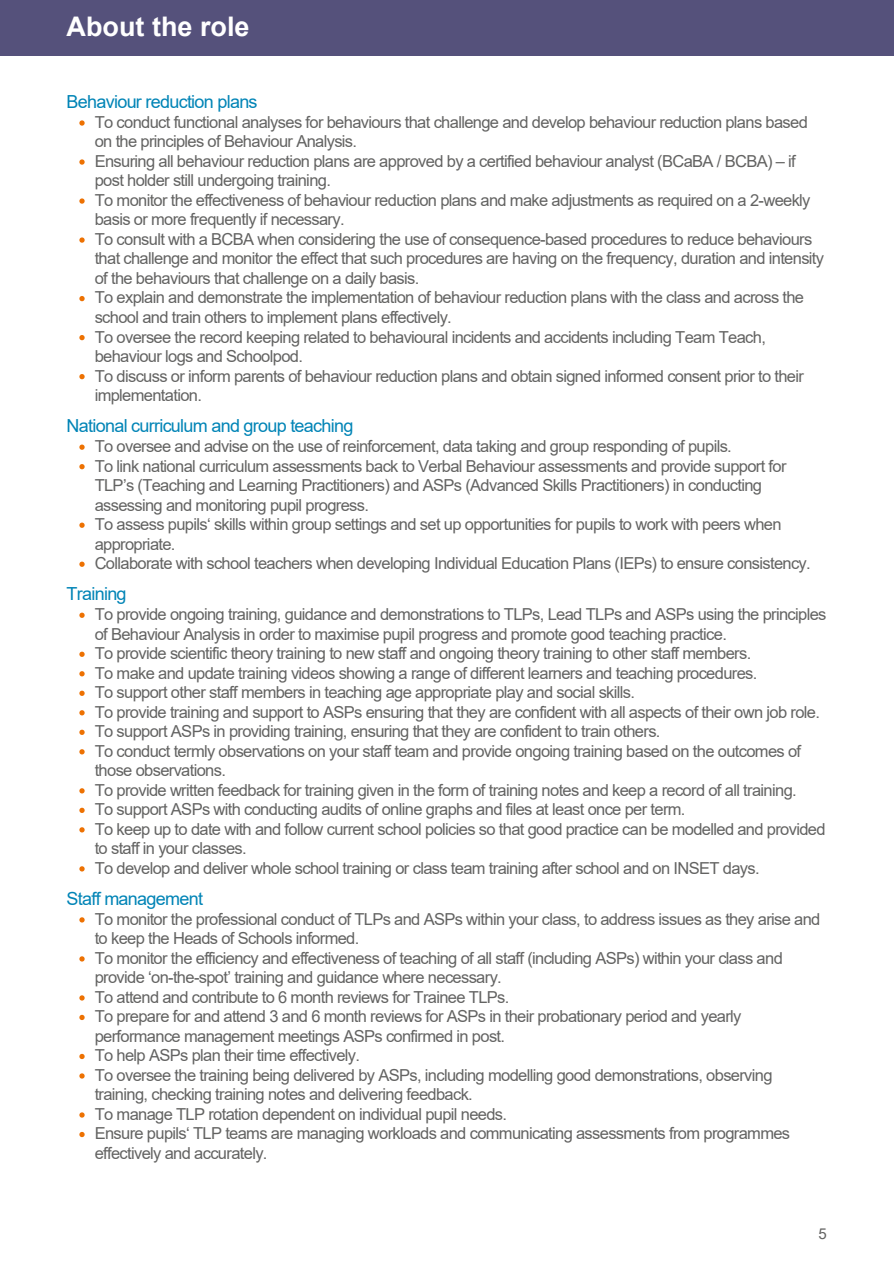
<style>
.page{position:relative;width:894px;height:1264px;background:#fff}
.page>*{position:absolute;margin:0;border:0;box-sizing:border-box;transform-origin:0 0}
.t1{font:700 27px "Arial";color:#fff}
.t2{font:18px "Arial";letter-spacing:-.04em;color:#0084b6}
.t3{font:16.5px/19.5px "Arial";letter-spacing:-.04em;color:#636362}
.t4{font:15px "Arial";color:#636362}
</style>
<div class="page">
<div style="left:0;top:0;width:893px;height:56px;background:#55517b"></div>
<svg style="left:79px;top:120px;width:6px;height:6px"></svg>
<svg style="left:79px;top:159px;width:6px;height:6px"></svg>
<svg style="left:79px;top:198px;width:6px;height:6px"></svg>
<svg style="left:79px;top:237px;width:6px;height:6px"></svg>
<svg style="left:79px;top:296px;width:6px;height:5px"></svg>
<svg style="left:79px;top:335px;width:6px;height:5px"></svg>
<svg style="left:79px;top:374px;width:6px;height:5px"></svg>
<svg style="left:79px;top:444px;width:6px;height:6px"></svg>
<svg style="left:79px;top:464px;width:6px;height:5px"></svg>
<svg style="left:79px;top:522px;width:6px;height:6px"></svg>
<svg style="left:79px;top:561px;width:6px;height:6px"></svg>
<svg style="left:79px;top:612px;width:6px;height:6px"></svg>
<svg style="left:79px;top:651px;width:6px;height:6px"></svg>
<svg style="left:79px;top:671px;width:6px;height:5px"></svg>
<svg style="left:79px;top:690px;width:6px;height:6px"></svg>
<svg style="left:79px;top:710px;width:6px;height:5px"></svg>
<svg style="left:79px;top:729px;width:6px;height:6px"></svg>
<svg style="left:79px;top:749px;width:6px;height:5px"></svg>
<svg style="left:79px;top:788px;width:6px;height:5px"></svg>
<svg style="left:79px;top:807px;width:6px;height:6px"></svg>
<svg style="left:79px;top:827px;width:6px;height:5px"></svg>
<svg style="left:79px;top:866px;width:6px;height:5px"></svg>
<svg style="left:79px;top:917px;width:6px;height:5px"></svg>
<svg style="left:79px;top:956px;width:6px;height:5px"></svg>
<svg style="left:79px;top:995px;width:6px;height:5px"></svg>
<svg style="left:79px;top:1014px;width:6px;height:6px"></svg>
<svg style="left:79px;top:1053px;width:6px;height:6px"></svg>
<svg style="left:79px;top:1073px;width:6px;height:5px"></svg>
<svg style="left:79px;top:1112px;width:6px;height:5px"></svg>
<svg style="left:79px;top:1131px;width:6px;height:6px"></svg>
<p class="t1" style="left:67px;top:12px;width:184px">About the role</p>
<h1 class="t2" style="left:67px;top:91px;width:192px">Behaviour reduction plans</h1>
<p class="t3" style="left:95px;top:112px;width:714px">To conduct functional analyses for behaviours that challenge and develop behaviour reduction plans based on the principles of Behaviour Analysis.</p>
<p class="t3" style="left:95px;top:151px;width:702px">Ensuring all behaviour reduction plans are approved by a certified behaviour analyst (BCaBA / BCBA) – if post holder still undergoing training.</p>
<p class="t3" style="left:95px;top:190px;width:717px">To monitor the effectiveness of behaviour reduction plans and make adjustments as required on a 2-weekly basis or more frequently if necessary.</p>
<p class="t3" style="left:95px;top:229px;width:730px">To consult with a BCBA when considering the use of consequence-based procedures to reduce behaviours that challenge and monitor the effect that such procedures are having on the frequency, duration and intensity of the behaviours that challenge on a daily basis.</p>
<p class="t3" style="left:95px;top:288px;width:710px">To explain and demonstrate the implementation of behaviour reduction plans with the class and across the school and train others to implement plans effectively.</p>
<p class="t3" style="left:95px;top:327px;width:672px">To oversee the record keeping related to behavioural incidents and accidents including Team Teach, behaviour logs and Schoolpod.</p>
<p class="t3" style="left:95px;top:366px;width:710px">To discuss or inform parents of behaviour reduction plans and obtain signed informed consent prior to their implementation.</p>
<p class="t2" style="left:67px;top:415px;width:288px">National curriculum and group teaching</p>
<p class="t3" style="left:95px;top:436px;width:638px">To oversee and advise on the use of reinforcement, data taking and group responding of pupils.</p>
<p class="t3" style="left:95px;top:456px;width:693px">To link national curriculum assessments back to Verbal Behaviour assessments and provide support for<br>TLP’s (Teaching and Learning Practitioners) and ASPs (Advanced Skills Practitioners) in conducting assessing and monitoring pupil progress.</p>
<p class="t3" style="left:95px;top:514px;width:688px">To assess pupils‘ skills within group settings and set up opportunities for pupils to work with peers when appropriate.</p>
<p class="t3" style="left:95px;top:553px;width:717px">Collaborate with school teachers when developing Individual Education Plans (IEPs) to ensure consistency.</p>
<p class="t2" style="left:67px;top:583px;width:61px">Training</p>
<p class="t3" style="left:95px;top:604px;width:733px">To provide ongoing training, guidance and demonstrations to TLPs, Lead TLPs and ASPs using the principles of Behaviour Analysis in order to maximise pupil progress and promote good teaching practice.</p>
<p class="t3" style="left:95px;top:643px;width:658px">To provide scientific theory training to new staff and ongoing theory training to other staff members.</p>
<p class="t3" style="left:95px;top:663px;width:664px">To make and update training videos showing a range of different learners and teaching procedures.</p>
<p class="t3" style="left:95px;top:682px;width:541px">To support other staff members in teaching age appropriate play and social skills.</p>
<p class="t3" style="left:95px;top:702px;width:726px">To provide training and support to ASPs ensuring that they are confident with all aspects of their own job role.</p>
<p class="t3" style="left:95px;top:721px;width:567px">To support ASPs in providing training, ensuring that they are confident to train others.</p>
<p class="t3" style="left:95px;top:741px;width:707px">To conduct termly observations on your staff team and provide ongoing training based on the outcomes of those observations.</p>
<p class="t3" style="left:95px;top:780px;width:703px">To provide written feedback for training given in the form of training notes and keep a record of all training.</p>
<p class="t3" style="left:95px;top:799px;width:592px">To support ASPs with conducting audits of online graphs and files at least once per term.</p>
<p class="t3" style="left:95px;top:819px;width:732px">To keep up to date with and follow current school policies so that good practice can be modelled and provided to staff in your classes.</p>
<p class="t3" style="left:95px;top:858px;width:666px">To develop and deliver whole school training or class team training after school and on INSET days.</p>
<p class="t2" style="left:67px;top:888px;width:138px">Staff management</p>
<p class="t3" style="left:95px;top:909px;width:727px">To monitor the professional conduct of TLPs and ASPs within your class, to address issues as they arise and to keep the Heads of Schools informed.</p>
<p class="t3" style="left:95px;top:948px;width:689px">To monitor the efficiency and effectiveness of teaching of all staff (including ASPs) within your class and provide ‘on-the-spot’ training and guidance where necessary.</p>
<p class="t3" style="left:95px;top:987px;width:416px">To attend and contribute to 6 month reviews for Trainee TLPs.</p>
<p class="t3" style="left:95px;top:1006px;width:648px">To prepare for and attend 3 and 6 month reviews for ASPs in their probationary period and yearly performance management meetings ASPs confirmed in post.</p>
<p class="t3" style="left:95px;top:1045px;width:267px">To help ASPs plan their time effectively.</p>
<p class="t3" style="left:95px;top:1065px;width:679px">To oversee the training being delivered by ASPs, including modelling good demonstrations, observing training, checking training notes and delivering feedback.</p>
<p class="t3" style="left:95px;top:1104px;width:414px">To manage TLP rotation dependent on individual pupil needs.</p>
<p class="t3" style="left:95px;top:1123px;width:696px">Ensure pupils‘ TLP teams are managing workloads and communicating assessments from programmes effectively and accurately.</p>
<p class="t4" style="left:818px;top:1225px;width:10px">5</p>
</div>
